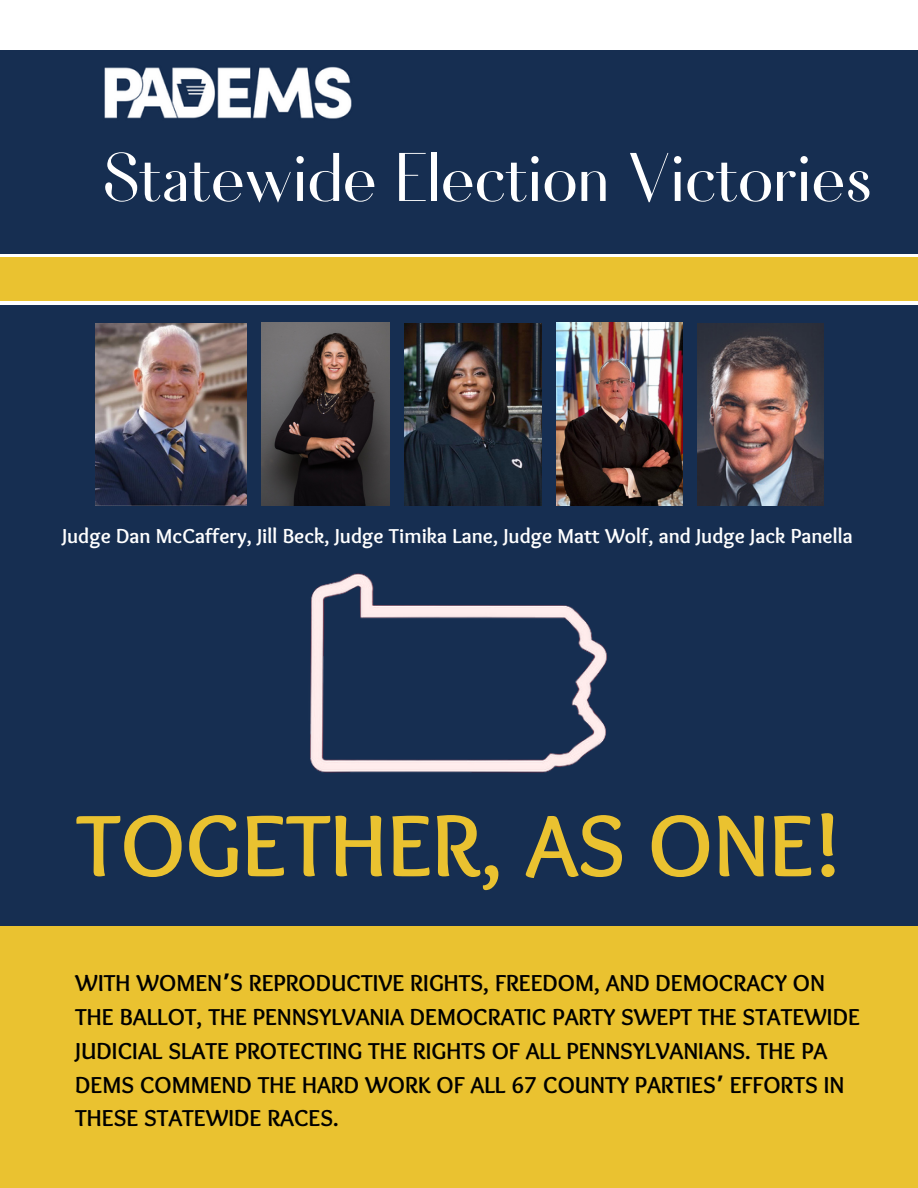
<style>
.page{position:relative;width:918px;height:1188px;background:#fff}
.page>*{position:absolute;margin:0;border:0;box-sizing:border-box;transform-origin:0 0}
.t1{font:91.8px "Fiona";color:#fff}
.t2{font:700 90.75px "Sukar";color:#eac230}
.t3{font:700 24px/33.8px "Sukar";color:#000}
.t4{font:700 21px "Sukar";color:#fff}
.s1{font-family:"Noto Sans Gurmukhi"}
</style>
<div class="page">
<div style="left:0;top:257px;width:918px;height:44px;background:#eac230"></div>
<div style="left:0;top:50px;width:918px;height:203px;background:#162e51"></div>
<img style="left:104px;top:66px;width:248px;height:53px">
<div style="left:0;top:925px;width:918px;height:263px;background:#eac230"></div>
<div style="left:0;top:306px;width:918px;height:620px;background:#162e51"></div>
<img style="left:404px;top:324px;width:137px;height:182px">
<img style="left:261px;top:323px;width:129px;height:182px">
<img style="left:96px;top:324px;width:150px;height:182px">
<img style="left:557px;top:323px;width:126px;height:182px">
<img style="left:697px;top:324px;width:126px;height:182px">
<img style="left:310px;top:573px;width:297px;height:200px">
<p class="t1" style="left:102px;top:127px;width:771px">Statewide Election Victories</p>
<p class="t4" style="left:62px;top:524px;width:792px">Judge Dan McCaffery, Jill Beck, Judge Timika Lane, Judge Matt Wolf, and Judge Jack Panella</p>
<p class="t2" style="left:76px;top:794px;width:767px">TOGETHER, AS ONE!</p>
<p class="t3" style="left:75px;top:969px;width:786px">WITH WOMEN<span class="s1">’</span>S REPRODUCTIVE RIGHTS, FREEDOM, AND DEMOCRACY ON THE BALLOT, THE PENNSYLVANIA DEMOCRATIC PARTY SWEPT THE STATEWIDE JUDICIAL SLATE PROTECTING THE RIGHTS OF ALL PENNSYLVANIANS. THE PA DEMS COMMEND THE HARD WORK OF ALL 67 COUNTY PARTIES<span class="s1">’</span> EFFORTS IN THESE STATEWIDE RACES.</p>
</div>
